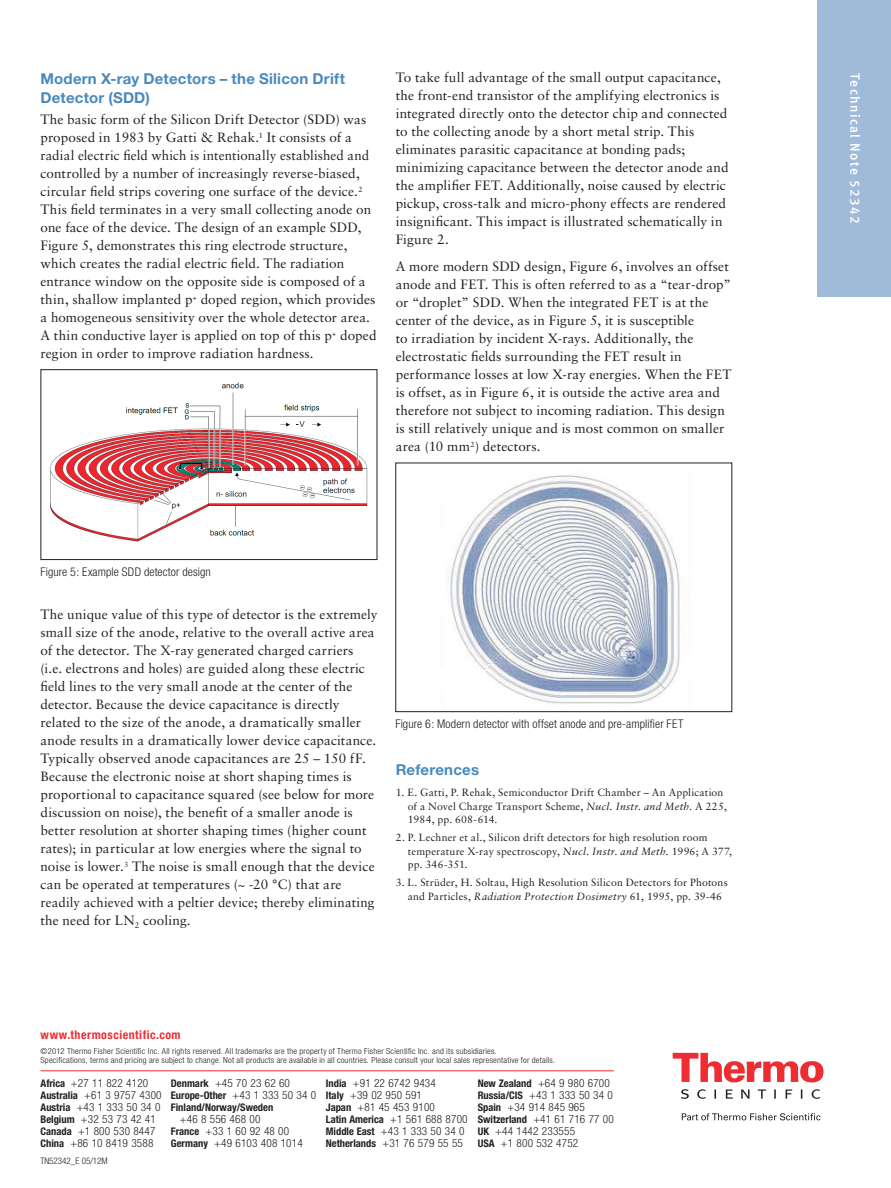
<style>
.page{position:relative;width:891px;height:1188px;background:#fff}
.page>*{position:absolute;margin:0;border:0;box-sizing:border-box;transform-origin:0 0}
.Sub_Head_1_Blue{font:700 15px/19.5px "Helvetica Neue";letter-spacing:.015em;color:#4a89be}
.Body_Copy{font:13.5px/18px "Sabon";letter-spacing:.01em;color:#231f20}
.Document_Type{font:13.5px "Meta Medium LF";letter-spacing:.1em;color:#fff}
.Caption_Helv_Neue_Lt{font:300 condensed 12px "Helvetica Neue";letter-spacing:.01em;color:#231f20}
.NS_-_Web_Address{font:700 condensed 12px "Helvetica Neue";letter-spacing:.04em;color:#ee2d33}
.NS_-_Info___Phone{font:300 condensed 11.25px "Helvetica Neue";letter-spacing:.015em;color:#231f20}
.References{font:10.5px/13.5px "Sabon";letter-spacing:.015em;color:#231f20}
.NS_-_Info___Phone-2{font:700 condensed 10.5px "Helvetica Neue";color:#231f20}
.NS_-_Part_Number{font:300 condensed 9px "Helvetica Neue";color:#231f20}
.NS_-_Copyright_Discl{font:300 condensed 8.25px/9.8px "Helvetica Neue";letter-spacing:.02em;color:#231f20;scale:1.05 1}
.s1{font-style:italic}
.s2{font-weight:700;font-size:10.5px}
.s3{font-weight:300;font-size:11.25px}
</style>
<div class="page">
<div style="left:817px;top:0;width:74px;height:297px;background:#a0bada"></div>
<img style="left:447px;top:475px;width:233px;height:229px">
<div style="left:395px;top:463px;width:337px;height:249px;border:1px solid #231f20"></div>
<hr style="left:40px;top:1070px;width:574px;height:1px;background:#ee2d33">
<svg style="left:673px;top:1053px;width:150px;height:29px"></svg>
<svg style="left:681px;top:1089px;width:139px;height:10px"></svg>
<svg style="left:682px;top:1113px;width:138px;height:7px"></svg>
<img style="left:50px;top:382px;width:318px;height:160px">
<div style="left:40px;top:369px;width:337px;height:191px;border:1px solid #231f20"></div>
<p class="Sub_Head_1_Blue" style="left:40px;top:68px;width:306px">Modern X-ray Detectors – the Silicon Drift<br>Detector (SDD)</p>
<p class="Body_Copy" style="left:40px;top:110px;width:338px">The basic form of the Silicon Drift Detector (SDD) was proposed in 1983 by Gatti &amp; Rehak.<sup>1</sup> It consists of a radial electric field which is intentionally established and controlled by a number of increasingly reverse-biased, circular field strips covering one surface of the device.<sup>2<br></sup>This field terminates in a very small collecting anode on one face of the device. The design of an example SDD, Figure 5, demonstrates this ring electrode structure, which creates the radial electric field. The radiation entrance window on the opposite side is composed of a thin, shallow implanted p<sup>+</sup> doped region, which provides a homogeneous sensitivity over the whole detector area.<br>A thin conductive layer is applied on top of this p<sup>+</sup> doped region in order to improve radiation hardness.</p>
<p class="Body_Copy" style="left:396px;top:69px;width:334px">To take full advantage of the small output capacitance, the front-end transistor of the amplifying electronics is integrated directly onto the detector chip and connected to the collecting anode by a short metal strip. This eliminates parasitic capacitance at bonding pads; minimizing capacitance between the detector anode and the amplifier FET. Additionally, noise caused by electric pickup, cross-talk and micro-phony effects are rendered insignificant. This impact is illustrated schematically in Figure 2.</p>
<p class="Body_Copy" style="left:396px;top:258px;width:337px">A more modern SDD design, Figure 6, involves an offset anode and FET. This is often referred to as a “tear-drop” or “droplet” SDD. When the integrated FET is at the center of the device, as in Figure 5, it is susceptible<br>to irradiation by incident X-rays. Additionally, the electrostatic fields surrounding the FET result in performance losses at low X-ray energies. When the FET is offset, as in Figure 6, it is outside the active area and therefore not subject to incoming radiation. This design is still relatively unique and is most common on smaller area (10 mm<sup>2</sup>) detectors.</p>
<p class="Caption_Helv_Neue_Lt" style="left:40px;top:565px;width:172px">Figure 5: Example SDD detector design</p>
<p class="Body_Copy" style="left:40px;top:605px;width:339px">The unique value of this type of detector is the extremely small size of the anode, relative to the overall active area of the detector. The X-ray generated charged carriers (i.e. electrons and holes) are guided along these electric field lines to the very small anode at the center of the detector. Because the device capacitance is directly related to the size of the anode, a dramatically smaller anode results in a dramatically lower device capacitance.<br>Typically observed anode capacitances are 25 – 150 fF.<br>Because the electronic noise at short shaping times is proportional to capacitance squared (see below for more discussion on noise), the benefit of a smaller anode is better resolution at shorter shaping times (higher count rates); in particular at low energies where the signal to noise is lower.<sup>3</sup> The noise is small enough that the device can be operated at temperatures (~ -20 °C) that are readily achieved with a peltier device; thereby eliminating the need for LN<sub>2</sub> cooling.</p>
<p class="Caption_Helv_Neue_Lt" style="left:395px;top:717px;width:289px">Figure 6: Modern detector with offset anode and pre-amplifier FET</p>
<p class="Sub_Head_1_Blue" style="left:396px;top:760px;width:85px">References</p>
<p class="References" style="left:408px;top:786px;width:321px;text-indent:-12px">1. E. Gatti, P. Rehak, Semiconductor Drift Chamber – An Application of a Novel Charge Transport Scheme, <span class="s1">Nucl. Instr. and Meth.</span> A 225,<br>1984, pp. 608-614.</p>
<p class="References" style="left:408px;top:831px;width:326px;text-indent:-12px">2. P. Lechner et al., Silicon drift detectors for high resolution room temperature X-ray spectroscopy, <span class="s1">Nucl. Instr. and Meth.</span> 1996; A 377, pp. 346-351.</p>
<p class="References" style="left:408px;top:876px;width:322px;text-indent:-12px">3. L. Strüder, H. Soltau, High Resolution Silicon Detectors for Photons and Particles, <span class="s1">Radiation Protection Dosimetry</span> 61, 1995, pp. 39-46</p>
<p class="NS_-_Web_Address" style="left:40px;top:1028px;width:142px">www.thermoscientific.com</p>
<p class="NS_-_Copyright_Discl" style="left:40px;top:1046px;width:492px">©2012 Thermo Fisher Scientific Inc. All rights reserved. All trademarks are the property of Thermo Fisher Scientific Inc. and its subsidiaries.<br>Specifications, terms and pricing are subject to change. Not all products are available in all countries. Please consult your local sales representative for details.</p>
<p class="NS_-_Info___Phone" style="left:40px;top:1077px;width:109px"><span class="s2">Africa</span> +27 11 822 4120</p>
<p class="NS_-_Info___Phone" style="left:40px;top:1089px;width:123px"><span class="s2">Australia</span> +61 3 9757 4300</p>
<p class="NS_-_Info___Phone" style="left:40px;top:1101px;width:121px"><span class="s2">Austria</span> +43 1 333 50 34 0</p>
<p class="NS_-_Info___Phone" style="left:40px;top:1113px;width:117px"><span class="s2">Belgium</span> +32 53 73 42 41</p>
<p class="NS_-_Info___Phone" style="left:40px;top:1125px;width:116px"><span class="s2">Canada</span> +1 800 530 8447</p>
<p class="NS_-_Info___Phone" style="left:40px;top:1137px;width:114px"><span class="s2">China</span> +86 10 8419 3588</p>
<p class="NS_-_Part_Number" style="left:40px;top:1156px;width:69px">TN52342_E 05/12M</p>
<p class="NS_-_Info___Phone" style="left:171px;top:1077px;width:121px"><span class="s2">Denmark</span> +45 70 23 62 60</p>
<p class="NS_-_Info___Phone-2" style="left:171px;top:1089px;width:147px">Europe-Other <span class="s3">+43 1 333 50 34 0</span></p>
<p class="NS_-_Info___Phone-2" style="left:171px;top:1101px;width:104px">Finland/Norway/Sweden</p>
<p class="NS_-_Info___Phone" style="left:180px;top:1113px;width:82px">+46 8 556 468 00</p>
<p class="NS_-_Info___Phone" style="left:171px;top:1125px;width:120px"><span class="s2">France</span> +33 1 60 92 48 00</p>
<p class="NS_-_Info___Phone" style="left:171px;top:1137px;width:133px"><span class="s2">Germany</span> +49 6103 408 1014</p>
<p class="NS_-_Info___Phone" style="left:326px;top:1077px;width:112px"><span class="s2">India</span> +91 22 6742 9434</p>
<p class="NS_-_Info___Phone" style="left:326px;top:1089px;width:98px"><span class="s2">Italy</span> +39 02 950 591</p>
<p class="NS_-_Info___Phone" style="left:326px;top:1101px;width:111px"><span class="s2">Japan</span> +81 45 453 9100</p>
<p class="NS_-_Info___Phone-2" style="left:326px;top:1113px;width:143px">Latin America <span class="s3">+1 561 688 8700</span></p>
<p class="NS_-_Info___Phone" style="left:326px;top:1125px;width:140px"><span class="s2">Middle East</span> +43 1 333 50 34 0</p>
<p class="NS_-_Info___Phone" style="left:326px;top:1137px;width:139px"><span class="s2">Netherlands</span> +31 76 579 55 55</p>
<p class="NS_-_Info___Phone" style="left:478px;top:1077px;width:134px"><span class="s2">New Zealand</span> +64 9 980 6700</p>
<p class="NS_-_Info___Phone" style="left:478px;top:1089px;width:137px"><span class="s2">Russia/CIS</span> +43 1 333 50 34 0</p>
<p class="NS_-_Info___Phone" style="left:478px;top:1101px;width:109px"><span class="s2">Spain</span> +34 914 845 965</p>
<p class="NS_-_Info___Phone" style="left:478px;top:1113px;width:138px"><span class="s2">Switzerland</span> +41 61 716 77 00</p>
<p class="NS_-_Info___Phone" style="left:478px;top:1125px;width:99px"><span class="s2">UK</span> +44 1442 233555</p>
<p class="NS_-_Info___Phone" style="left:478px;top:1137px;width:102px"><span class="s2">USA</span> +1 800 532 4752</p>
<p class="Document_Type" style="left:863px;top:73px;width:152px;rotate:90deg">Technical Note 52342</p>
</div>
